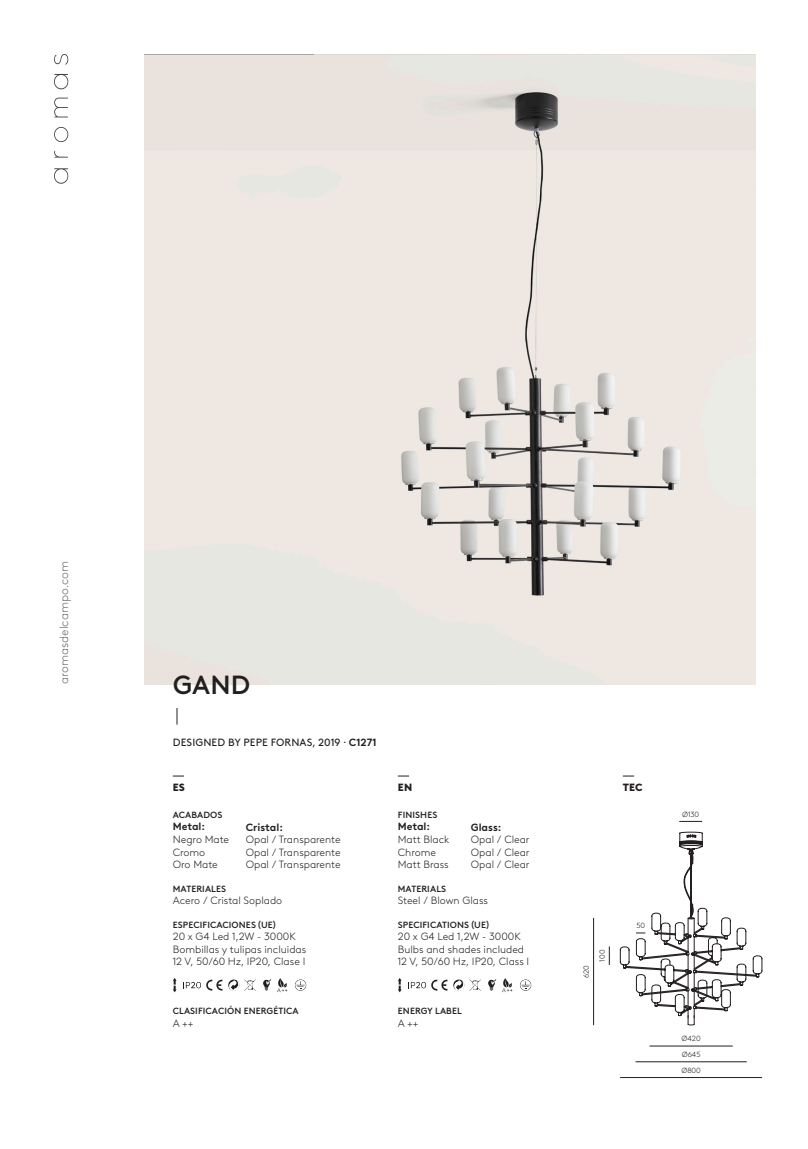
<style>
.page{position:relative;width:808px;height:1149px;background:#fff}
.page>*{position:absolute;margin:0;border:0;box-sizing:border-box;transform-origin:0 0}
.t1{font:500 26.25px "Brown LL";color:#231f20}
.t2{font:300 12px "Brown LL";color:#6c6d70}
.t3{font:300 10.5px "Brown LL";color:#231f20}
.t4{font:10.5px "Brown LL";letter-spacing:.01em;color:#231f20}
.t5{font:700 10.5px "Brown LL";color:#231f20}
.t6{font:900 10.5px "Brown LL";letter-spacing:.01em;color:#231f20}
.t7{font:500 9px "Brown LL";letter-spacing:.01em;color:#231f20}
.t8{font:300 7.5px "Brown LL";color:#231f20}
.s1{font-weight:700}
</style>
<div class="page">
<svg style="left:54px;top:168px;width:14px;height:16px"></svg>
<svg style="left:54px;top:74px;width:14px;height:15px"></svg>
<svg style="left:54px;top:151px;width:14px;height:6px"></svg>
<svg style="left:54px;top:127px;width:14px;height:15px"></svg>
<svg style="left:54px;top:98px;width:14px;height:19px"></svg>
<svg style="left:54px;top:54px;width:14px;height:11px"></svg>
<div style="left:145px;top:54px;width:610px;height:630px;background:#eee7e2"></div>
<svg style="left:177px;top:708px;width:1px;height:16px"></svg>
<svg style="left:173px;top:978px;width:4px;height:14px"></svg>
<svg style="left:263px;top:979px;width:8px;height:12px"></svg>
<svg style="left:228px;top:979px;width:28px;height:11px"></svg>
<svg style="left:183px;top:979px;width:39px;height:11px"></svg>
<svg style="left:277px;top:978px;width:10px;height:13px"></svg>
<svg style="left:295px;top:979px;width:11px;height:11px"></svg>
<svg style="left:398px;top:978px;width:4px;height:14px"></svg>
<svg style="left:488px;top:979px;width:8px;height:12px"></svg>
<svg style="left:453px;top:979px;width:28px;height:11px"></svg>
<svg style="left:408px;top:979px;width:39px;height:11px"></svg>
<svg style="left:502px;top:978px;width:10px;height:13px"></svg>
<svg style="left:520px;top:979px;width:11px;height:11px"></svg>
<svg style="left:679px;top:820px;width:23px;height:1px"></svg>
<hr style="left:649px;top:1045px;width:84px;height:1px;background:#231f20">
<hr style="left:635px;top:1061px;width:112px;height:1px;background:#231f20">
<hr style="left:620px;top:1076px;width:142px;height:1px;background:#231f20">
<svg style="left:620px;top:831px;width:142px;height:194px"></svg>
<svg style="left:609px;top:946px;width:1px;height:18px"></svg>
<hr style="left:593px;top:917px;width:1px;height:107px;background:#231f20">
<p class="t2" style="left:56px;top:684px;width:125px;rotate:-90deg">aromasdelcampo.com</p>
<p class="t1" style="left:173px;top:664px;width:79px">GAND</p>
<p class="t4" style="left:173px;top:734px;width:205px">DESIGNED BY PEPE FORNAS, 2019 · <span class="s1">C1271</span></p>
<p class="t6" style="left:173px;top:779px;width:14px">ES</p>
<p class="t6" style="left:398px;top:779px;width:16px">EN</p>
<p class="t6" style="left:623px;top:779px;width:21px">TEC</p>
<p class="t7" style="left:173px;top:807px;width:51px">ACABADOS</p>
<p class="t5" style="left:173px;top:818px;width:34px">Metal:</p>
<p class="t3" style="left:173px;top:831px;width:58px">Negro Mate</p>
<p class="t3" style="left:173px;top:844px;width:34px">Cromo</p>
<p class="t3" style="left:173px;top:856px;width:46px">Oro Mate</p>
<p class="t7" style="left:173px;top:881px;width:55px">MATERIALES</p>
<p class="t3" style="left:173px;top:892px;width:111px">Acero / Cristal Soplado</p>
<p class="t7" style="left:173px;top:917px;width:105px">ESPECIFICACIONES (UE)</p>
<p class="t3" style="left:173px;top:928px;width:124px">20 x G4 Led 1,2W - 3000K</p>
<p class="t3" style="left:173px;top:941px;width:135px">Bombillas y tulipas incluidas</p>
<p class="t3" style="left:173px;top:954px;width:134px">12 V, 50/60 Hz, IP20, Clase I</p>
<p class="t7" style="left:173px;top:1003px;width:127px">CLASIFICACIÓN ENERGÉTICA</p>
<p class="t3" style="left:173px;top:1015px;width:22px">A ++</p>
<p class="t5" style="left:246px;top:818px;width:39px">Cristal:</p>
<p class="t3" style="left:246px;top:831px;width:96px">Opal / Transparente</p>
<p class="t3" style="left:246px;top:844px;width:96px">Opal / Transparente</p>
<p class="t3" style="left:246px;top:857px;width:96px">Opal / Transparente</p>
<p class="t7" style="left:398px;top:807px;width:41px">FINISHES</p>
<p class="t5" style="left:398px;top:818px;width:34px">Metal:</p>
<p class="t3" style="left:398px;top:831px;width:53px">Matt Black</p>
<p class="t3" style="left:398px;top:844px;width:40px">Chrome</p>
<p class="t3" style="left:398px;top:856px;width:52px">Matt Brass</p>
<p class="t7" style="left:398px;top:881px;width:50px">MATERIALS</p>
<p class="t3" style="left:398px;top:892px;width:92px">Steel / Blown Glass</p>
<p class="t7" style="left:398px;top:917px;width:93px">SPECIFICATIONS (UE)</p>
<p class="t3" style="left:398px;top:928px;width:124px">20 x G4 Led 1,2W - 3000K</p>
<p class="t3" style="left:398px;top:941px;width:128px">Bulbs and shades included</p>
<p class="t3" style="left:398px;top:954px;width:133px">12 V, 50/60 Hz, IP20, Class I</p>
<p class="t5" style="left:471px;top:818px;width:32px">Glass:</p>
<p class="t3" style="left:471px;top:831px;width:60px">Opal / Clear</p>
<p class="t3" style="left:471px;top:844px;width:60px">Opal / Clear</p>
<p class="t3" style="left:471px;top:857px;width:60px">Opal / Clear</p>
<p class="t7" style="left:398px;top:1003px;width:66px">ENERGY LABEL</p>
<p class="t3" style="left:398px;top:1015px;width:22px">A ++</p>
<p class="t8" style="left:581px;top:977px;width:14px;rotate:-90deg">620</p>
<p class="t8" style="left:597px;top:961px;width:13px;rotate:-90deg">100</p>
<p class="t8" style="left:636px;top:920px;width:10px">50</p>
<p class="t8" style="left:682px;top:808px;width:19px">Ø130</p>
<p class="t8" style="left:681px;top:1033px;width:21px">Ø420</p>
<p class="t8" style="left:682px;top:1048px;width:20px">Ø645</p>
<p class="t8" style="left:681px;top:1064px;width:21px">Ø800</p>
</div>
